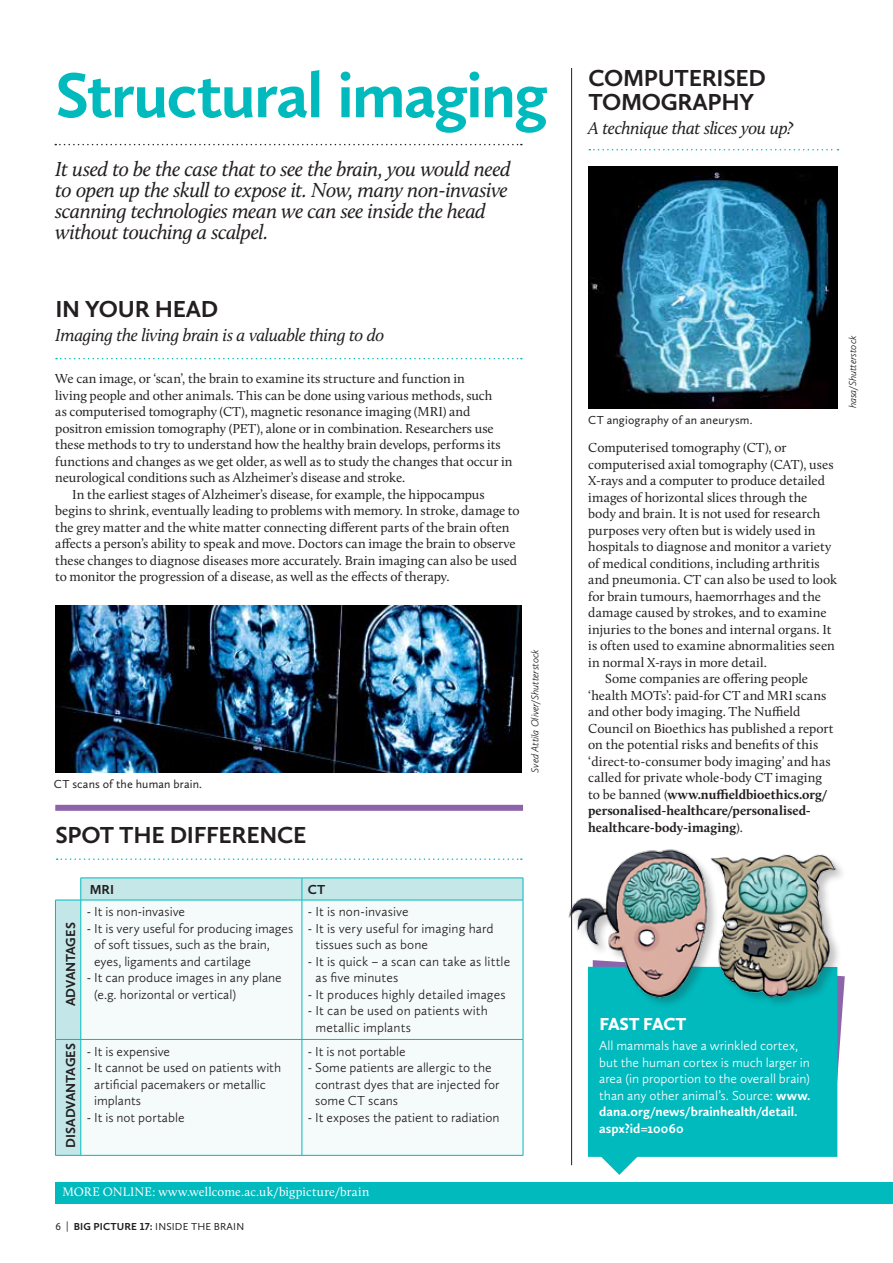
<style>
.page{position:relative;width:893px;height:1263px;background:#fff}
.page>*{position:absolute;margin:0;border:0;box-sizing:border-box;transform-origin:0 0}
.t1{font:700 65.7px "Calluna Sans";letter-spacing:-.025em;color:#00babe}
.t2{font:700 24px/24px "Calluna Sans";letter-spacing:-.01em;color:#231f20}
.t3{font:italic 21px/21px "Calluna";letter-spacing:-.025em;color:#231f20}
.t4{font:italic 18px "Calluna";letter-spacing:-.025em;color:#231f20}
.t5{font:900 18px "Calluna Sans";letter-spacing:-.015em;color:#fff}
.t6{font:13.5px "Calluna";letter-spacing:-.005em;color:#231f20}
.t7{font:300 13.5px/16.5px "Calluna Sans";color:#231f20}
.t8{font:300 13.5px/16.5px "Calluna Sans";color:#fff}
.t9{font:700 13.5px "Calluna";color:#231f20}
.t10{font:700 13.5px "Calluna Sans";letter-spacing:-.005em;color:#231f20}
.t11{font:12.75px "Calluna";letter-spacing:.01em;color:#fff}
.t12{font:12px "Calluna Sans";letter-spacing:.015em;color:#231f20}
.t13{font:italic 300 10.5px "Calluna Sans";letter-spacing:-.01em;color:#231f20}
.t14{font:700 10.5px "Calluna Sans";letter-spacing:.015em;color:#231f20}
.t15{font:10.5px "Calluna Sans";color:#231f20}
.s1{font-weight:400}
.s2{font-weight:700}
</style>
<div class="page">
<svg style="left:55px;top:144px;width:467px;height:1px"></svg>
<svg style="left:56px;top:358px;width:466px;height:1px"></svg>
<div style="left:55px;top:1182px;width:838px;height:21px;background:#00babe"></div>
<hr style="left:571px;top:68px;width:1px;height:1097px;background:#231f20">
<svg style="left:589px;top:149px;width:249px;height:1px"></svg>
<div style="left:55px;top:805px;width:468px;height:6px;background:#8d64aa"></div>
<img style="left:55px;top:605px;width:467px;height:168px">
<img style="left:588px;top:167px;width:250px;height:241px">
<svg style="left:57px;top:858px;width:465px;height:2px"></svg>
<svg style="left:837px;top:1008px;width:6px;height:111px"></svg>
<svg style="left:601px;top:1157px;width:36px;height:18px"></svg>
<div style="left:588px;top:967px;width:249px;height:190px;background:#00babe"></div>
<svg style="left:55px;top:878px;width:469px;height:278px"></svg>
<hr style="left:302px;top:900px;width:221px;height:1px;background:#00babe">
<div style="left:569px;top:849px;width:278px;height:159px;background:#231f20;opacity:.27"></div>
<img style="left:568px;top:846px;width:276px;height:157px">
<h1 class="t1" style="left:55px;top:55px;width:494px">Structural imaging</h1>
<h3 class="t3" style="left:55px;top:158px;width:457px">It used to be the case that to see the brain, you would need to open up the skull to expose it. Now, many non-invasive scanning technologies mean we can see inside the head without touching a scalpel.</h3>
<h2 class="t2" style="left:55px;top:297px;width:62px">In your</h2>
<h2 class="t2" style="left:155px;top:297px;width:34px">head</h2>
<h3 class="t4" style="left:55px;top:324px;width:331px">Imaging the living brain is a valuable thing to do</h3>
<p class="t6" style="left:55px;top:371px;width:411px">We can image, or ‘scan’, the brain to examine its structure and function in</p>
<p class="t6" style="left:55px;top:387px;width:439px">living people and other animals. This can be done using various methods, such</p>
<p class="t6" style="left:55px;top:404px;width:417px">as computerised tomography (CT), magnetic resonance imaging (MRI) and</p>
<p class="t6" style="left:55px;top:420px;width:440px">positron emission tomography (PET), alone or in combination. Researchers use</p>
<p class="t6" style="left:55px;top:437px;width:447px">these methods to try to understand how the healthy brain develops, performs its</p>
<p class="t6" style="left:55px;top:453px;width:459px">functions and changes as we get older, as well as to study the changes that occur in</p>
<p class="t6" style="left:55px;top:470px;width:352px">neurological conditions such as Alzheimer’s disease and stroke.</p>
<p class="t6" style="left:72px;top:486px;width:414px">In the earliest stages of Alzheimer’s disease, for example, the hippocampus</p>
<p class="t6" style="left:55px;top:503px;width:466px">begins to shrink, eventually leading to problems with memory. In stroke, damage to</p>
<p class="t6" style="left:55px;top:519px;width:456px">the grey matter and the white matter connecting different parts of the brain often</p>
<p class="t6" style="left:55px;top:536px;width:462px">affects a person’s ability to speak and move. Doctors can image the brain to observe</p>
<p class="t6" style="left:55px;top:552px;width:463px">these changes to diagnose diseases more accurately. Brain imaging can also be used</p>
<p class="t6" style="left:55px;top:569px;width:396px">to monitor the progression of a disease, as well as the effects of therapy.</p>
<p class="t12" style="left:54px;top:776px;width:150px">CT scans of the human brain.</p>
<h2 class="t2" style="left:55px;top:822px;width:28px">Spot</h2>
<h2 class="t2" style="left:119px;top:822px;width:65px">the difference</h2>
<p class="t10" style="left:62px;top:1006px;width:85px;rotate:-90deg">ADVANTAGES</p>
<p class="t10" style="left:62px;top:1148px;width:106px;rotate:-90deg">DISADVANTAGES</p>
<p class="t10" style="left:90px;top:881px;width:26px">MRI</p>
<p class="t10" style="left:308px;top:881px;width:19px">CT</p>
<p class="t7" style="left:87px;top:903px;width:100px">- It is non-invasive</p>
<p class="t7" style="left:94px;top:920px;width:201px;text-indent:-7px">- It is very useful for producing images of soft tissues, such as the brain, eyes, ligaments and cartilage</p>
<p class="t7" style="left:94px;top:969px;width:189px;text-indent:-7px">- It can produce images in any plane (e.g. horizontal or vertical)</p>
<p class="t7" style="left:308px;top:903px;width:102px">- It is non-invasive</p>
<p class="t7" style="left:316px;top:920px;width:180px;text-indent:-8px">- It is very useful for imaging hard tissues such as bone</p>
<p class="t7" style="left:316px;top:953px;width:196px;text-indent:-8px">- It is quick – a scan can take as little as five minutes</p>
<p class="t7" style="left:308px;top:986px;width:199px">- It produces highly detailed images</p>
<p class="t7" style="left:316px;top:1002px;width:174px;text-indent:-8px">- It can be used on patients with metallic implants</p>
<p class="t7" style="left:87px;top:1042px;width:85px">- It is expensive</p>
<p class="t7" style="left:94px;top:1059px;width:188px;text-indent:-7px">- It cannot be used on patients with artificial pacemakers or metallic implants</p>
<p class="t7" style="left:87px;top:1108px;width:99px">- It is not portable</p>
<p class="t7" style="left:308px;top:1042px;width:99px">- It is not portable</p>
<p class="t7" style="left:315px;top:1059px;width:186px;text-indent:-7px">- Some patients are allergic to the contrast dyes that are injected for some CT scans</p>
<p class="t7" style="left:308px;top:1108px;width:193px">- It exposes the patient to radiation</p>
<p class="t11" style="left:62px;top:1184px;width:308px">MORE ONLINE: www.wellcome.ac.uk/bigpicture/brain</p>
<p class="t14" style="left:55px;top:1220px;width:107px"><span class="s1">6 |</span> BIG PICTURE 17: <span class="s1">inside</span></p>
<p class="t15" style="left:191px;top:1220px;width:8px">the</p>
<p class="t15" style="left:214px;top:1220px;width:13px">brain</p>
<p class="t13" style="left:529px;top:773px;width:125px;rotate:-90deg">Sved Attila Oliver/Shutterstock</p>
<h2 class="t2" style="left:588px;top:66px;width:32px">Computerised tomograp</h2>
<h2 class="t2" style="left:721px;top:90px;width:34px">hy</h2>
<h3 class="t4" style="left:588px;top:117px;width:206px">A technique that slices you up?</h3>
<p class="t12" style="left:588px;top:413px;width:166px">CT angiography of an aneurysm.</p>
<p class="t6" style="left:588px;top:440px;width:200px">Computerised tomography (CT), or</p>
<p class="t6" style="left:588px;top:456px;width:247px">computerised axial tomography (CAT), uses</p>
<p class="t6" style="left:588px;top:473px;width:238px">X-rays and a computer to produce detailed</p>
<p class="t6" style="left:588px;top:489px;width:221px">images of horizontal slices through the</p>
<p class="t6" style="left:588px;top:506px;width:234px">body and brain. It is not used for research</p>
<p class="t6" style="left:588px;top:522px;width:229px">purposes very often but is widely used in</p>
<p class="t6" style="left:588px;top:539px;width:245px">hospitals to diagnose and monitor a variety</p>
<p class="t6" style="left:588px;top:555px;width:233px">of medical conditions, including arthritis</p>
<p class="t6" style="left:588px;top:572px;width:250px">and pneumonia. CT can also be used to look</p>
<p class="t6" style="left:588px;top:588px;width:234px">for brain tumours, haemorrhages and the</p>
<p class="t6" style="left:588px;top:605px;width:240px">damage caused by strokes, and to examine</p>
<p class="t6" style="left:588px;top:621px;width:245px">injuries to the bones and internal organs. It</p>
<p class="t6" style="left:588px;top:638px;width:248px">is often used to examine abnormalities seen</p>
<p class="t6" style="left:588px;top:654px;width:180px">in normal X-rays in more detail.</p>
<p class="t6" style="left:605px;top:671px;width:204px">Some companies are offering people</p>
<p class="t6" style="left:588px;top:687px;width:240px">‘health MOTs’: paid-for CT and MRI scans</p>
<p class="t6" style="left:588px;top:704px;width:214px">and other body imaging. The Nuffield</p>
<p class="t6" style="left:588px;top:720px;width:247px">Council on Bioethics has published a report</p>
<p class="t6" style="left:588px;top:737px;width:232px">on the potential risks and benefits of this</p>
<p class="t6" style="left:588px;top:753px;width:244px">‘direct-to-consumer body imaging’ and has</p>
<p class="t6" style="left:588px;top:770px;width:235px">called for private whole-body CT imaging</p>
<p class="t9" style="left:588px;top:786px;width:240px"><span class="s1">to be banned (</span>www.nuffieldbioethics.org/</p>
<p class="t9" style="left:588px;top:802px;width:224px">personalised-healthcare/personalised-</p>
<p class="t9" style="left:588px;top:819px;width:156px">healthcare-body-imaging<span class="s1">).</span></p>
<p class="t13" style="left:846px;top:408px;width:74px;rotate:-90deg">hasa/Shutterstock</p>
<h3 class="t5" style="left:599px;top:1012px;width:88px">FAST FACT</h3>
<p class="t8" style="left:599px;top:1037px;width:213px">All mammals have a wrinkled cortex, but the human cortex is much larger in area (in proportion to the overall brain) than any other animal’s. Source: <span class="s2">www. dana.org/news/brainhealth/detail. aspx?id=10060</span></p>
</div>
